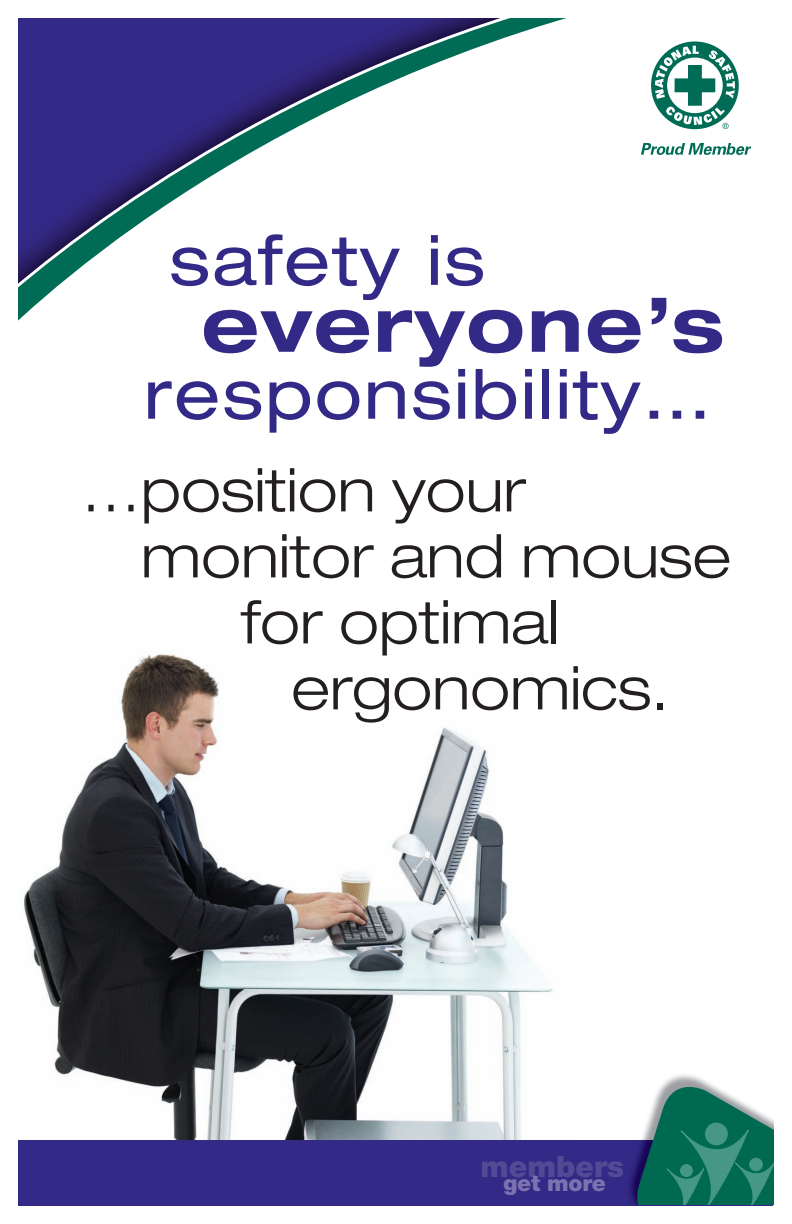
<style>
.page{position:relative;width:792px;height:1224px;background:#fff}
.page>*{position:absolute;margin:0;border:0;box-sizing:border-box;transform-origin:0 0}
.t1{font:700 expanded 75.6px "Helvetica Neue LT Std";letter-spacing:.03em;color:#332986}
.t2{font:expanded 69.1px "Helvetica Neue LT Std";letter-spacing:.03em;color:#332986}
.t3{font:300 expanded 60px "Helvetica Neue LT Std";color:#231f20}
.t4{font:900 29.7px "Helvetica Neue LT Std";color:#534a96}
.t5{font:900 22.3px "Helvetica Neue LT Std";letter-spacing:-.01em;color:#7c72b0}
</style>
<div class="page">
<img style="left:23px;top:654px;width:530px;height:486px">
<div style="left:18px;top:1140px;width:756px;height:66px;background:#332986"></div>
<svg style="left:651px;top:41px;width:88px;height:88px"></svg>
<svg style="left:697px;top:46px;width:38px;height:83px"></svg>
<svg style="left:697px;top:143px;width:54px;height:12px"></svg>
<svg style="left:630px;top:1075px;width:144px;height:130px"></svg>
<div style="left:750px;top:1158px;width:12px;height:13px;background:#469786;border-radius:50%"></div>
<div style="left:749px;top:1158px;width:14px;height:13px;border:1px solid #469786;border-radius:50%"></div>
<hr style="left:504px;top:1176px;width:101px;height:1px;background:#7c72b0">
<svg style="left:18px;top:41px;width:679px;height:280px"></svg>
<svg style="left:18px;top:18px;width:615px;height:294px"></svg>
<p class="t2" style="left:169px;top:218px;width:317px">safety is</p>
<p class="t1" style="left:202px;top:277px;width:524px">everyone’s</p>
<p class="t2" style="left:144px;top:352px;width:569px">responsibility…</p>
<p class="t3" style="left:81px;top:454px;width:446px">… position your</p>
<p class="t3" style="left:141px;top:520px;width:592px">monitor and mouse</p>
<p class="t3" style="left:241px;top:586px;width:319px">for optimal</p>
<p class="t3" style="left:291px;top:652px;width:378px">ergonomics.</p>
<p class="t4" style="left:480px;top:1148px;width:145px">members</p>
<p class="t5" style="left:503px;top:1170px;width:104px">get more</p>
</div>
